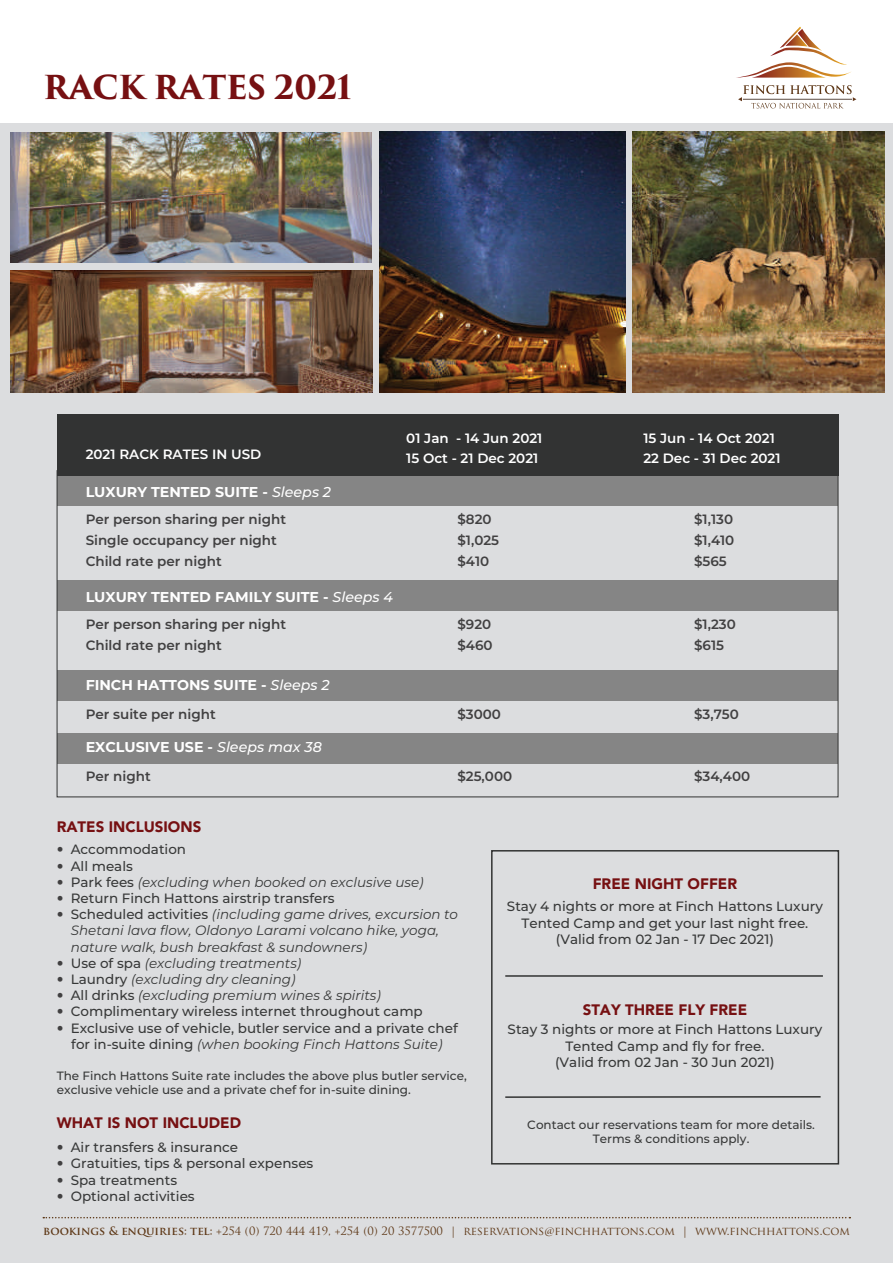
<style>
.page{position:relative;width:893px;height:1263px;background:#fff}
.page>*{position:absolute;margin:0;border:0;box-sizing:border-box;transform-origin:0 0}
.t1{font:700 32.1px "Trajan Pro 3";letter-spacing:-.015em;color:#761012}
.t2{font:900 15px "Avenir LT Std";color:#761012}
.t3{font:700 14.25px "Montserrat";color:#fff}
.t4{font:500 13.5px/16.2px "Montserrat";color:#373838;text-align:center}
.t5{font:italic 13.5px/16.2px "Montserrat";color:#373838}
.t6{font:600 13.5px "Montserrat";color:#414041}
.t7{font:600 13.5px/19.5px "Montserrat";color:#fff}
.t8{font:500 12px/14.4px "Montserrat";color:#373838;text-align:center}
.t9{font:11.25px "Trajan Pro";color:#5f3918}
.s1{font-weight:500;font-style:italic}
.s2{font-family:"Avenir";color:#414041}
.s3{font-family:"Avenir";font-weight:500;font-style:normal;color:#414041}
.s4{font-weight:500;font-style:normal}
.s5{font-weight:400;font-style:italic}
.s6{font-weight:700}
</style>
<div class="page">
<div style="left:0;top:123px;width:893px;height:1140px;background:#dcdddf"></div>
<div style="left:491px;top:850px;width:348px;height:314px;border:2px solid #323333"></div>
<div style="left:57px;top:476px;width:781px;height:30px;background:#858585"></div>
<div style="left:57px;top:580px;width:781px;height:30px;background:#858585"></div>
<div style="left:57px;top:670px;width:781px;height:30px;background:#858585"></div>
<div style="left:57px;top:733px;width:781px;height:30px;background:#858585"></div>
<img style="left:10px;top:270px;width:362px;height:122px">
<img style="left:10px;top:132px;width:362px;height:130px">
<svg style="left:736px;top:27px;width:115px;height:51px"></svg>
<svg style="left:738px;top:85px;width:118px;height:24px"></svg>
<img style="left:633px;top:132px;width:251px;height:260px">
<img style="left:379px;top:132px;width:247px;height:260px">
<div style="left:57px;top:415px;width:781px;height:61px;background:#323333"></div>
<hr style="left:505px;top:975px;width:318px;height:2px;background:#323333">
<hr style="left:505px;top:1096px;width:316px;height:2px;background:#323333">
<svg style="left:43px;top:1217px;width:807px;height:1px"></svg>
<h1 class="t1" style="left:43px;top:64px;width:310px">RACK RATES 2021</h1>
<p class="t7" style="left:86px;top:444px;width:177px">2021 RACK RATES IN USD</p>
<p class="t7" style="left:406px;top:428px;width:138px">01 Jan - 14 Jun 2021<br>15 Oct - 21 Dec 2021</p>
<p class="t7" style="left:643px;top:428px;width:139px">15 Jun - 14 Oct 2021<br>22 Dec - 31 Dec 2021</p>
<p class="t3" style="left:86px;top:481px;width:247px">LUXURY TENTED SUITE - <span class="s1">Sleeps 2</span></p>
<p class="t6" style="left:86px;top:509px;width:202px">Per person sharing per night</p>
<p class="t6" style="left:457px;top:509px;width:36px">$820</p>
<p class="t6" style="left:694px;top:509px;width:41px">$1,130</p>
<p class="t6" style="left:86px;top:530px;width:193px">Single occupancy per night</p>
<p class="t6" style="left:457px;top:530px;width:43px">$1,025</p>
<p class="t6" style="left:694px;top:530px;width:42px">$1,410</p>
<p class="t6" style="left:86px;top:551px;width:138px">Child rate per night</p>
<p class="t6" style="left:457px;top:551px;width:33px">$410</p>
<p class="t6" style="left:694px;top:551px;width:34px">$565</p>
<p class="t3" style="left:86px;top:586px;width:309px">LUXURY TENTED FAMILY SUITE - <span class="s1">Sleeps 4</span></p>
<p class="t6" style="left:86px;top:615px;width:202px">Per person sharing per night</p>
<p class="t6" style="left:457px;top:615px;width:35px">$920</p>
<p class="t6" style="left:694px;top:615px;width:43px">$1,230</p>
<p class="t6" style="left:86px;top:636px;width:138px">Child rate per night</p>
<p class="t6" style="left:457px;top:636px;width:37px">$460</p>
<p class="t6" style="left:694px;top:636px;width:31px">$615</p>
<p class="t3" style="left:86px;top:675px;width:246px">FINCH HATTONS SUITE - <span class="s1">Sleeps 2</span></p>
<p class="t6" style="left:86px;top:705px;width:132px">Per suite per night</p>
<p class="t6" style="left:457px;top:705px;width:45px">$3000</p>
<p class="t6" style="left:694px;top:705px;width:46px">$3,750</p>
<p class="t3" style="left:86px;top:737px;width:238px">EXCLUSIVE USE - <span class="s1">Sleeps max 38</span></p>
<p class="t6" style="left:86px;top:766px;width:67px">Per night</p>
<p class="t6" style="left:457px;top:766px;width:56px">$25,000</p>
<p class="t6" style="left:694px;top:766px;width:58px">$34,400</p>
<p class="t2" style="left:57px;top:817px;width:146px">RATES INCLUSIONS</p>
<p class="t4" style="left:57px;top:841px;width:131px"><span class="s2">•</span> Accommodation</p>
<p class="t4" style="left:57px;top:857px;width:78px"><span class="s2">•</span> All meals</p>
<p class="t5" style="left:57px;top:873px;width:368px"><span class="s3">•</span> <span class="s4">Park fees</span> (excluding when booked on exclusive use)</p>
<p class="t4" style="left:57px;top:889px;width:279px"><span class="s2">•</span> Return Finch Hattons airstrip transfers</p>
<p class="t5" style="left:71px;top:906px;width:389px;text-indent:-14px"><span class="s3">•</span> <span class="s4">Scheduled activities</span> (including game drives, excursion to<br>Shetani lava flow, Oldonyo Larami volcano hike, yoga, nature walk, bush breakfast &amp; sundowners)</p>
<p class="t5" style="left:57px;top:954px;width:246px"><span class="s3">•</span> <span class="s4">Use of spa</span> (excluding treatments)</p>
<p class="t5" style="left:57px;top:970px;width:240px"><span class="s3">•</span> <span class="s4">Laundry</span> (excluding dry cleaning)</p>
<p class="t5" style="left:57px;top:987px;width:326px"><span class="s3">•</span> <span class="s4">All drinks</span> (excluding premium wines &amp; spirits)</p>
<p class="t4" style="left:57px;top:1003px;width:368px"><span class="s2">•</span> Complimentary wireless internet throughout camp</p>
<p class="t4" style="left:57px;top:1019px;width:403px"><span class="s2">•</span> Exclusive use of vehicle, butler service and a private chef for in-suite dining <span class="s5">(when booking Finch Hattons Suite)</span></p>
<p class="t8" style="left:57px;top:1068px;width:412px;text-align:left">The Finch Hattons Suite rate includes the above plus butler service, exclusive vehicle use and a private chef for in-suite dining.</p>
<p class="t2" style="left:57px;top:1114px;width:186px">WHAT IS NOT INCLUDED</p>
<p class="t4" style="left:57px;top:1139px;width:183px"><span class="s2">•</span> Air transfers &amp; insurance</p>
<p class="t4" style="left:57px;top:1155px;width:258px"><span class="s2">•</span> Gratuities, tips &amp; personal expenses</p>
<p class="t4" style="left:57px;top:1171px;width:122px"><span class="s2">•</span> Spa treatments</p>
<p class="t4" style="left:57px;top:1187px;width:139px"><span class="s2">•</span> Optional activities</p>
<p class="t2" style="left:593px;top:874px;width:146px">FREE NIGHT OFFER</p>
<p class="t4" style="left:507px;top:898px;width:317px">Stay 4 nights or more at Finch Hattons Luxury<br>Tented Camp and get your last night free. (Valid from 02 Jan - 17 Dec 2021)</p>
<p class="t2" style="left:583px;top:1001px;width:166px">STAY THREE FLY FREE</p>
<p class="t4" style="left:508px;top:1021px;width:316px">Stay 3 nights or more at Finch Hattons Luxury<br>Tented Camp and fly for free.<br>(Valid from 02 Jan - 30 Jun 2021)</p>
<p class="t8" style="left:527px;top:1117px;width:289px">Contact our reservations team for more details.<br>Terms &amp; conditions apply.</p>
<p class="t9" style="left:43px;top:1224px;width:808px"><span class="s6">BOOKINGS &amp; ENQUIRIES: TEL:</span> +254 (0) 720 444 419, +254 (0) 20 3577500 | RESERVATIONS@FINCHHATTONS.COM | WWW.FINCHHATTONS.COM</p>
</div>
